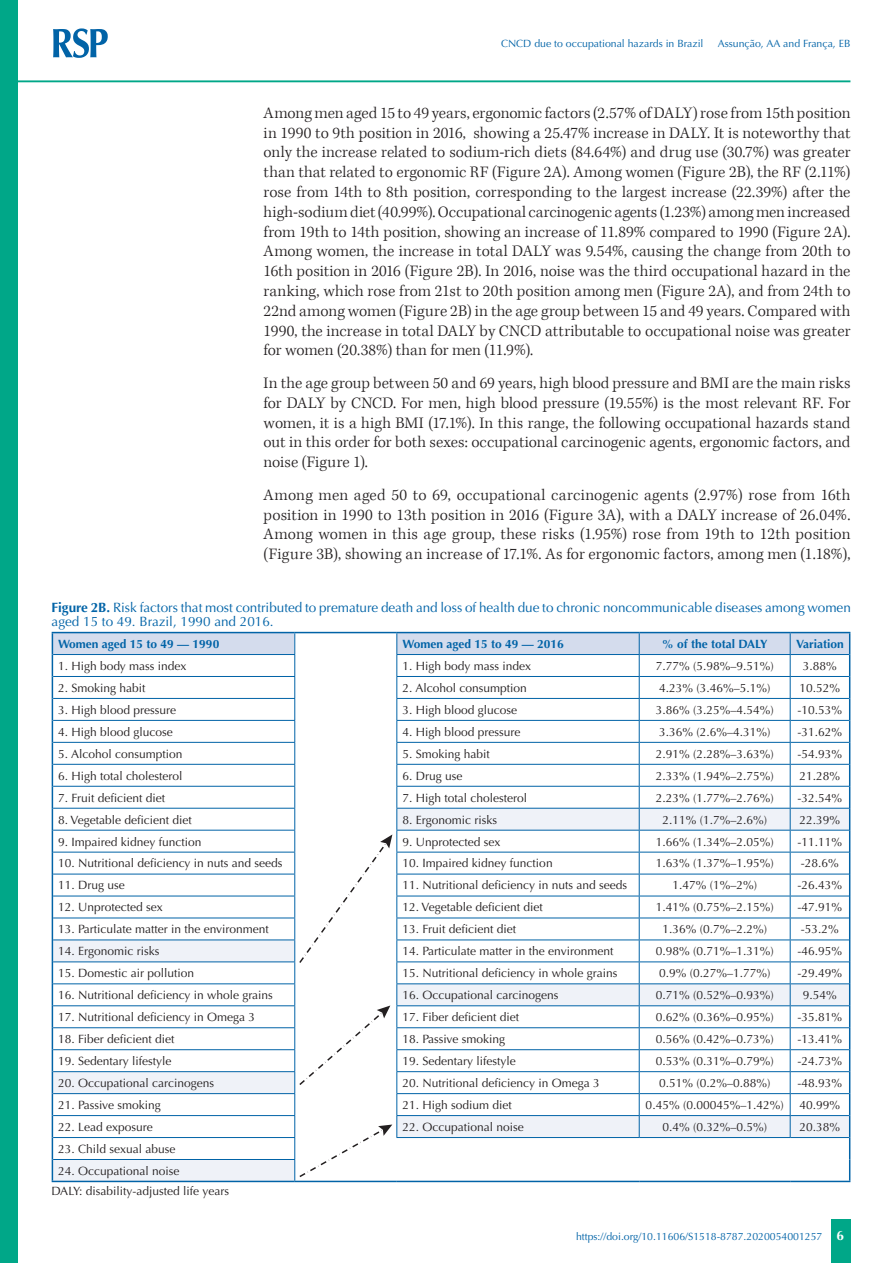
<style>
.page{position:relative;width:893px;height:1263px;background:#fff}
.page>*{position:absolute;margin:0;border:0;box-sizing:border-box;transform-origin:0 0}
.Texto__EN{font:300 16.5px/19.8px "Kepler Std";color:#231f20;text-align:justify}
.Table_Title{font:13.5px/14.2px "Optima";color:#0163a7}
.t1{font:700 13.5px "Optima";color:#fff}
.Tabela{font:12px "Optima";color:#231f20}
.Tabela_head{font:700 12px "Optima";color:#0163a7}
.Tabela_nota{font:12px "Optima";color:#231f20}
.t2{font:10.5px "Optima";color:#0163a7}
.s1{font-weight:700}
</style>
<div class="page">
<div style="left:831px;top:1220px;width:20px;height:43px;background:#00a788"></div>
<div style="left:0;top:0;width:18px;height:1263px;background:#00a788"></div>
<svg style="left:53px;top:28px;width:55px;height:30px"></svg>
<hr style="left:18px;top:80px;width:832px;height:2px;background:#00a788">
<hr style="left:295px;top:1181px;width:102px;height:1px;background:#0163a7">
<hr style="left:52px;top:1181px;width:243px;height:1px;background:#0163a7">
<hr style="left:397px;top:1181px;width:242px;height:1px;background:#0163a7">
<hr style="left:639px;top:1181px;width:151px;height:1px;background:#0163a7">
<hr style="left:790px;top:1181px;width:60px;height:1px;background:#0163a7">
<svg style="left:52px;top:632px;width:798px;height:549px"></svg>
<p class="t2" style="left:501px;top:37px;width:204px">CNCD due to occupational hazards in Brazil</p>
<p class="t2" style="left:718px;top:37px;width:134px">Assunção, AA and França, EB</p>
<p class="Texto__EN" style="left:264px;top:103px;width:588px">Among men aged 15 to 49 years, ergonomic factors (2.57% of DALY) rose from 15th position in 1990 to 9th position in 2016, showing a 25.47% increase in DALY. It is noteworthy that only the increase related to sodium-rich diets (84.64%) and drug use (30.7%) was greater than that related to ergonomic RF (Figure 2A). Among women (Figure 2B), the RF (2.11%) rose from 14th to 8th position, corresponding to the largest increase (22.39%) after the high-sodium diet (40.99%). Occupational carcinogenic agents (1.23%) among men increased from 19th to 14th position, showing an increase of 11.89% compared to 1990 (Figure 2A).<br>Among women, the increase in total DALY was 9.54%, causing the change from 20th to 16th position in 2016 (Figure 2B). In 2016, noise was the third occupational hazard in the ranking, which rose from 21st to 20th position among men (Figure 2A), and from 24th to 22nd among women (Figure 2B) in the age group between 15 and 49 years. Compared with 1990, the increase in total DALY by CNCD attributable to occupational noise was greater for women (20.38%) than for men (11.9%).</p>
<p class="Texto__EN" style="left:264px;top:374px;width:588px">In the age group between 50 and 69 years, high blood pressure and BMI are the main risks for DALY by CNCD. For men, high blood pressure (19.55%) is the most relevant RF. For women, it is a high BMI (17.1%). In this range, the following occupational hazards stand out in this order for both sexes: occupational carcinogenic agents, ergonomic factors, and noise (Figure 1).</p>
<p class="Texto__EN" style="left:264px;top:485px;width:588px">Among men aged 50 to 69, occupational carcinogenic agents (2.97%) rose from 16th position in 1990 to 13th position in 2016 (Figure 3A), with a DALY increase of 26.04%.<br>Among women in this age group, these risks (1.95%) rose from 19th to 12th position (Figure 3B), showing an increase of 17.1%. As for ergonomic factors, among men (1.18%),</p>
<p class="Table_Title" style="left:52px;top:600px;width:801px"><span class="s1">Figure 2B.</span> Risk factors that most contributed to premature death and loss of health due to chronic noncommunicable diseases among women aged 15 to 49. Brazil, 1990 and 2016.</p>
<p class="Tabela_head" style="left:58px;top:637px;width:163px">Women aged 15 to 49 — 1990</p>
<p class="Tabela_head" style="left:403px;top:637px;width:163px">Women aged 15 to 49 — 2016</p>
<p class="Tabela_head" style="left:662px;top:637px;width:107px">% of the total DALY</p>
<p class="Tabela_head" style="left:796px;top:637px;width:49px">Variation</p>
<p class="Tabela" style="left:58px;top:659px;width:130px">1. High body mass index</p>
<p class="Tabela" style="left:403px;top:659px;width:130px">1. High body mass index</p>
<p class="Tabela" style="left:656px;top:659px;width:120px">7.77% (5.98%–9.51%)</p>
<p class="Tabela" style="left:803px;top:659px;width:36px">3.88%</p>
<p class="Tabela" style="left:58px;top:681px;width:89px">2. Smoking habit</p>
<p class="Tabela" style="left:403px;top:681px;width:126px">2. Alcohol consumption</p>
<p class="Tabela" style="left:659px;top:681px;width:113px">4.23% (3.46%–5.1%)</p>
<p class="Tabela" style="left:800px;top:681px;width:42px">10.52%</p>
<p class="Tabela" style="left:58px;top:703px;width:120px">3. High blood pressure</p>
<p class="Tabela" style="left:403px;top:703px;width:116px">3. High blood glucose</p>
<p class="Tabela" style="left:656px;top:703px;width:120px">3.86% (3.25%–4.54%)</p>
<p class="Tabela" style="left:798px;top:703px;width:46px">-10.53%</p>
<p class="Tabela" style="left:58px;top:725px;width:116px">4. High blood glucose</p>
<p class="Tabela" style="left:403px;top:725px;width:120px">4. High blood pressure</p>
<p class="Tabela" style="left:659px;top:725px;width:113px">3.36% (2.6%–4.31%)</p>
<p class="Tabela" style="left:798px;top:725px;width:46px">-31.62%</p>
<p class="Tabela" style="left:58px;top:747px;width:126px">5. Alcohol consumption</p>
<p class="Tabela" style="left:403px;top:747px;width:89px">5. Smoking habit</p>
<p class="Tabela" style="left:656px;top:747px;width:120px">2.91% (2.28%–3.63%)</p>
<p class="Tabela" style="left:798px;top:747px;width:46px">-54.93%</p>
<p class="Tabela" style="left:58px;top:769px;width:126px">6. High total cholesterol</p>
<p class="Tabela" style="left:403px;top:769px;width:62px">6. Drug use</p>
<p class="Tabela" style="left:656px;top:769px;width:120px">2.33% (1.94%–2.75%)</p>
<p class="Tabela" style="left:800px;top:769px;width:42px">21.28%</p>
<p class="Tabela" style="left:58px;top:790px;width:108px">7. Fruit deficient diet</p>
<p class="Tabela" style="left:403px;top:790px;width:126px">7. High total cholesterol</p>
<p class="Tabela" style="left:656px;top:790px;width:120px">2.23% (1.77%–2.76%)</p>
<p class="Tabela" style="left:798px;top:790px;width:46px">-32.54%</p>
<p class="Tabela" style="left:58px;top:812px;width:135px">8. Vegetable deficient diet</p>
<p class="Tabela" style="left:403px;top:812px;width:96px">8. Ergonomic risks</p>
<p class="Tabela" style="left:662px;top:812px;width:106px">2.11% (1.7%–2.6%)</p>
<p class="Tabela" style="left:800px;top:812px;width:42px">22.39%</p>
<p class="Tabela" style="left:58px;top:834px;width:145px">9. Impaired kidney function</p>
<p class="Tabela" style="left:403px;top:834px;width:100px">9. Unprotected sex</p>
<p class="Tabela" style="left:656px;top:834px;width:120px">1.66% (1.34%–2.05%)</p>
<p class="Tabela" style="left:798px;top:834px;width:46px">-11.11%</p>
<p class="Tabela" style="left:58px;top:856px;width:226px">10. Nutritional deficiency in nuts and seeds</p>
<p class="Tabela" style="left:403px;top:856px;width:152px">10. Impaired kidney function</p>
<p class="Tabela" style="left:656px;top:856px;width:120px">1.63% (1.37%–1.95%)</p>
<p class="Tabela" style="left:801px;top:856px;width:40px">-28.6%</p>
<p class="Tabela" style="left:58px;top:878px;width:68px">11. Drug use</p>
<p class="Tabela" style="left:403px;top:878px;width:226px">11. Nutritional deficiency in nuts and seeds</p>
<p class="Tabela" style="left:672px;top:878px;width:86px">1.47% (1%–2%)</p>
<p class="Tabela" style="left:798px;top:878px;width:46px">-26.43%</p>
<p class="Tabela" style="left:58px;top:900px;width:106px">12. Unprotected sex</p>
<p class="Tabela" style="left:403px;top:900px;width:142px">12. Vegetable deficient diet</p>
<p class="Tabela" style="left:656px;top:900px;width:120px">1.41% (0.75%–2.15%)</p>
<p class="Tabela" style="left:798px;top:900px;width:46px">-47.91%</p>
<p class="Tabela" style="left:58px;top:922px;width:212px">13. Particulate matter in the environment</p>
<p class="Tabela" style="left:403px;top:922px;width:115px">13. Fruit deficient diet</p>
<p class="Tabela" style="left:662px;top:922px;width:106px">1.36% (0.7%–2.2%)</p>
<p class="Tabela" style="left:801px;top:922px;width:40px">-53.2%</p>
<p class="Tabela" style="left:58px;top:944px;width:103px">14. Ergonomic risks</p>
<p class="Tabela" style="left:403px;top:944px;width:212px">14. Particulate matter in the environment</p>
<p class="Tabela" style="left:656px;top:944px;width:120px">0.98% (0.71%–1.31%)</p>
<p class="Tabela" style="left:798px;top:944px;width:46px">-46.95%</p>
<p class="Tabela" style="left:58px;top:966px;width:138px">15. Domestic air pollution</p>
<p class="Tabela" style="left:403px;top:966px;width:216px">15. Nutritional deficiency in whole grains</p>
<p class="Tabela" style="left:659px;top:966px;width:113px">0.9% (0.27%–1.77%)</p>
<p class="Tabela" style="left:798px;top:966px;width:46px">-29.49%</p>
<p class="Tabela" style="left:58px;top:988px;width:216px">16. Nutritional deficiency in whole grains</p>
<p class="Tabela" style="left:403px;top:988px;width:157px">16. Occupational carcinogens</p>
<p class="Tabela" style="left:656px;top:988px;width:120px">0.71% (0.52%–0.93%)</p>
<p class="Tabela" style="left:803px;top:988px;width:36px">9.54%</p>
<p class="Tabela" style="left:58px;top:1010px;width:199px">17. Nutritional deficiency in Omega 3</p>
<p class="Tabela" style="left:403px;top:1010px;width:118px">17. Fiber deficient diet</p>
<p class="Tabela" style="left:656px;top:1010px;width:120px">0.62% (0.36%–0.95%)</p>
<p class="Tabela" style="left:798px;top:1010px;width:46px">-35.81%</p>
<p class="Tabela" style="left:58px;top:1032px;width:118px">18. Fiber deficient diet</p>
<p class="Tabela" style="left:403px;top:1032px;width:104px">18. Passive smoking</p>
<p class="Tabela" style="left:656px;top:1032px;width:120px">0.56% (0.42%–0.73%)</p>
<p class="Tabela" style="left:798px;top:1032px;width:46px">-13.41%</p>
<p class="Tabela" style="left:58px;top:1054px;width:115px">19. Sedentary lifestyle</p>
<p class="Tabela" style="left:403px;top:1054px;width:115px">19. Sedentary lifestyle</p>
<p class="Tabela" style="left:656px;top:1054px;width:120px">0.53% (0.31%–0.79%)</p>
<p class="Tabela" style="left:798px;top:1054px;width:46px">-24.73%</p>
<p class="Tabela" style="left:58px;top:1076px;width:157px">20. Occupational carcinogens</p>
<p class="Tabela" style="left:403px;top:1076px;width:199px">20. Nutritional deficiency in Omega 3</p>
<p class="Tabela" style="left:659px;top:1076px;width:113px">0.51% (0.2%–0.88%)</p>
<p class="Tabela" style="left:798px;top:1076px;width:46px">-48.93%</p>
<p class="Tabela" style="left:58px;top:1098px;width:104px">21. Passive smoking</p>
<p class="Tabela" style="left:403px;top:1098px;width:111px">21. High sodium diet</p>
<p class="Tabela" style="left:646px;top:1098px;width:140px">0.45% (0.00045%–1.42%)</p>
<p class="Tabela" style="left:800px;top:1098px;width:42px">40.99%</p>
<p class="Tabela" style="left:58px;top:1120px;width:96px">22. Lead exposure</p>
<p class="Tabela" style="left:403px;top:1120px;width:123px">22. Occupational noise</p>
<p class="Tabela" style="left:662px;top:1120px;width:106px">0.4% (0.32%–0.5%)</p>
<p class="Tabela" style="left:800px;top:1120px;width:42px">20.38%</p>
<p class="Tabela" style="left:58px;top:1142px;width:119px">23. Child sexual abuse</p>
<p class="Tabela" style="left:58px;top:1164px;width:123px">24. Occupational noise</p>
<p class="Tabela_nota" style="left:52px;top:1184px;width:179px">DALY: disability-adjusted life years</p>
<p class="t2" style="left:576px;top:1230px;width:248px">https://doi.org/10.11606/S1518-8787.2020054001257</p>
<p class="t1" style="left:836px;top:1227px;width:9px">6</p>
</div>
